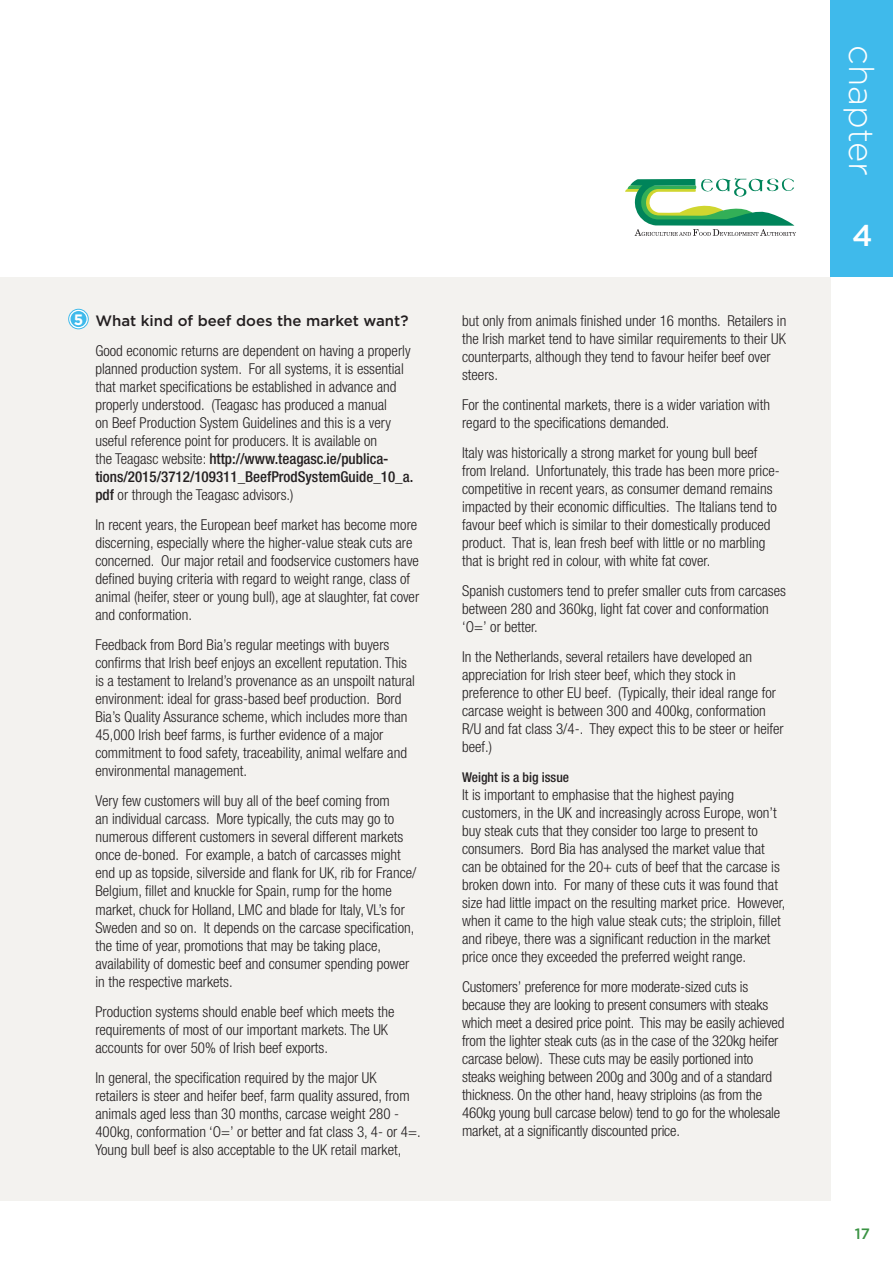
<style>
.page{position:relative;width:893px;height:1263px;background:#fff}
.page>*{position:absolute;margin:0;border:0;box-sizing:border-box;transform-origin:0 0}
.t1{font:300 34.5px "Gotham";color:#fff}
.t2{font:500 30px "Gotham";color:#fff}
.t3{font:300 condensed 15px/18px "Helvetica Neue";color:#231f20}
.t4{font:500 15px "Gotham";color:#231f20}
.t5{font:500 15px "Gotham";color:#3a9343}
.t6{font:700 15px "Gotham";color:#fff}
.t7{font:500 condensed 13.5px "Helvetica Neue";color:#231f20}
.s1{font-weight:500}
</style>
<div class="page">
<div style="left:0;top:277px;width:830px;height:922px;background:#f3f2ef"></div>
<div style="left:830px;top:0;width:62px;height:277px;background:#3fbaeb"></div>
<svg style="left:625px;top:178px;width:170px;height:58px"></svg>
<svg style="left:69px;top:309px;width:19px;height:20px"></svg>
<div style="left:68px;top:309px;width:20px;height:20px;border:1px solid #3fbaeb;border-radius:50%"></div>
<div style="left:70px;top:311px;width:16px;height:16px;background:#3fbaeb;border-radius:50%"></div>
<p class="t6" style="left:74px;top:310px;width:11px">5</p>
<p class="t4" style="left:95px;top:312px;width:314px">What kind of beef does the market want?</p>
<p class="t3" style="left:95px;top:341px;width:319px">Good economic returns are dependent on having a properly planned production system. For all systems, it is essential that market specifications be established in advance and properly understood. (Teagasc has produced a manual<br>on Beef Production System Guidelines and this is a very useful reference point for producers. It is available on<br>the Teagasc website: <span class="s1">http://www.teagasc.ie/publica&shy;tions/2015/3712/109311_BeefProdSystemGuide_10_a. pdf</span> or through the Teagasc advisors.)</p>
<p class="t3" style="left:95px;top:515px;width:325px">In recent years, the European beef market has become more discerning, especially where the higher-value steak cuts are concerned. Our major retail and foodservice customers have defined buying criteria with regard to weight range, class of animal (heifer, steer or young bull), age at slaughter, fat cover and conformation.</p>
<p class="t3" style="left:95px;top:635px;width:321px">Feedback from Bord Bia’s regular meetings with buyers confirms that Irish beef enjoys an excellent reputation. This is a testament to Ireland’s provenance as an unspoilt natural environment: ideal for grass-based beef production. Bord Bia’s Quality Assurance scheme, which includes more than 45,000 Irish beef farms, is further evidence of a major commitment to food safety, traceability, animal welfare and environmental management.</p>
<p class="t3" style="left:95px;top:791px;width:322px">Very few customers will buy all of the beef coming from<br>an individual carcass. More typically, the cuts may go to numerous different customers in several different markets once de-boned. For example, a batch of carcasses might end up as topside, silverside and flank for UK, rib for France/ Belgium, fillet and knuckle for Spain, rump for the home market, chuck for Holland, LMC and blade for Italy, VL’s for Sweden and so on. It depends on the carcase specification, the time of year, promotions that may be taking place, availability of domestic beef and consumer spending power in the respective markets.</p>
<p class="t3" style="left:95px;top:1001px;width:300px">Production systems should enable beef which meets the requirements of most of our important markets. The UK accounts for over 50% of Irish beef exports.</p>
<p class="t3" style="left:95px;top:1067px;width:327px">In general, the specification required by the major UK retailers is steer and heifer beef, farm quality assured, from animals aged less than 30 months, carcase weight 280 - 400kg, conformation ‘O=’ or better and fat class 3, 4- or 4=.<br>Young bull beef is also acceptable to the UK retail market,</p>
<p class="t3" style="left:462px;top:311px;width:325px">but only from animals finished under 16 months. Retailers in the Irish market tend to have similar requirements to their UK counterparts, although they tend to favour heifer beef over steers.</p>
<p class="t3" style="left:462px;top:395px;width:309px">For the continental markets, there is a wider variation with regard to the specifications demanded.</p>
<p class="t3" style="left:462px;top:443px;width:319px">Italy was historically a strong market for young bull beef from Ireland. Unfortunately, this trade has been more price&shy;competitive in recent years, as consumer demand remains impacted by their economic difficulties. The Italians tend to favour beef which is similar to their domestically produced product. That is, lean fresh beef with little or no marbling that is bright red in colour, with white fat cover.</p>
<p class="t3" style="left:462px;top:581px;width:325px">Spanish customers tend to prefer smaller cuts from carcases between 280 and 360kg, light fat cover and conformation ‘O=’ or better.</p>
<p class="t3" style="left:462px;top:647px;width:323px">In the Netherlands, several retailers have developed an appreciation for Irish steer beef, which they stock in preference to other EU beef. (Typically, their ideal range for carcase weight is between 300 and 400kg, conformation R/U and fat class 3/4-. They expect this to be steer or heifer beef.)</p>
<p class="t7" style="left:462px;top:768px;width:108px">Weight is a big issue</p>
<p class="t3" style="left:462px;top:785px;width:325px">It is important to emphasise that the highest paying customers, in the UK and increasingly across Europe, won’t buy steak cuts that they consider too large to present to consumers. Bord Bia has analysed the market value that can be obtained for the 20+ cuts of beef that the carcase is broken down into. For many of these cuts it was found that size had little impact on the resulting market price. However, when it came to the high value steak cuts; the striploin, fillet and ribeye, there was a significant reduction in the market price once they exceeded the preferred weight range.</p>
<p class="t3" style="left:462px;top:977px;width:324px">Customers’ preference for more moderate-sized cuts is because they are looking to present consumers with steaks which meet a desired price point. This may be easily achieved from the lighter steak cuts (as in the case of the 320kg heifer carcase below). These cuts may be easily portioned into steaks weighing between 200g and 300g and of a standard thickness. On the other hand, heavy striploins (as from the 460kg young bull carcase below) tend to go for the wholesale market, at a significantly discounted price.</p>
<h1 class="t1" style="left:879px;top:45px;width:132px;rotate:90deg">chapter</h1>
<h2 class="t2" style="left:851px;top:218px;width:22px">4</h2>
<p class="t5" style="left:854px;top:1224px;width:17px">17</p>
</div>
